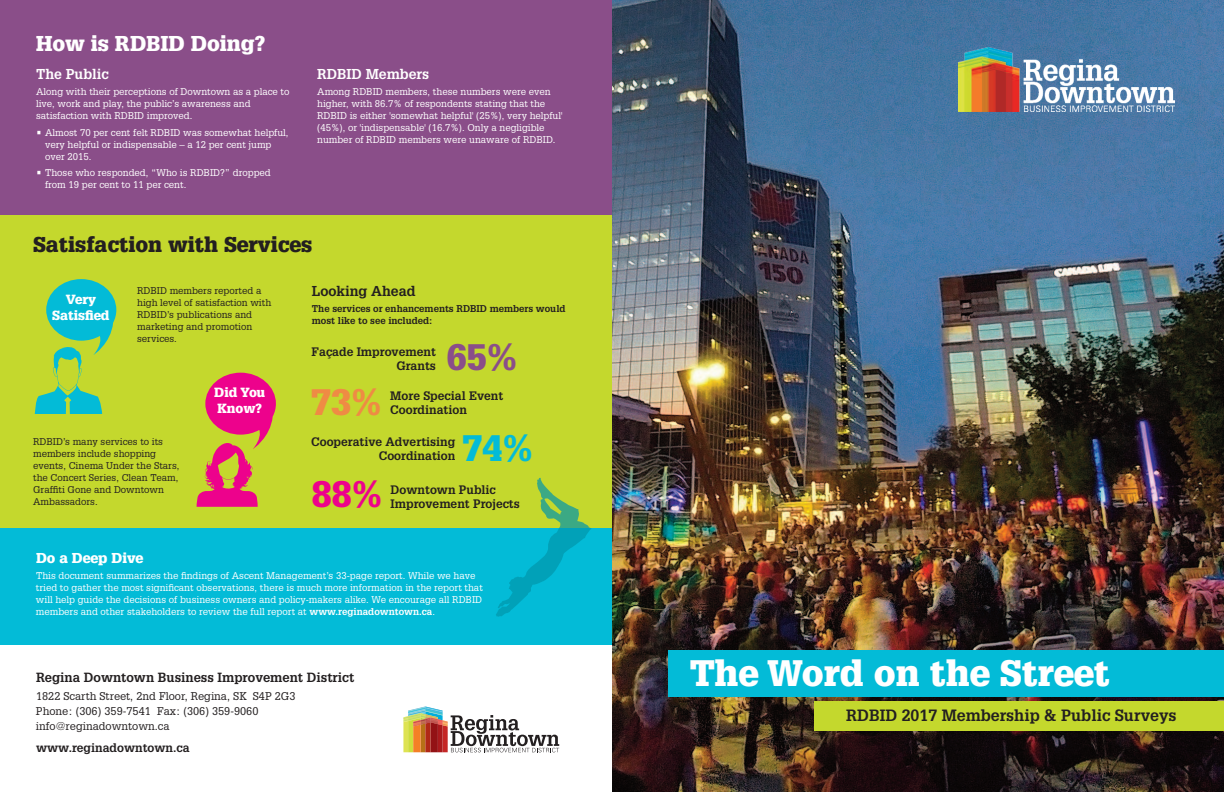
<style>
.page{position:relative;width:1224px;height:792px;background:#fff}
.page>*{position:absolute;margin:0;border:0;box-sizing:border-box;transform-origin:0 0}
.t1{font:900 36px "Glypha LT Std";color:#fff}
.t2{font:900 36px "Glypha LT Std";color:#03bbd7}
.t3{font:900 36px "Glypha LT Std";color:#ed028c}
.t4{font:900 36px "Glypha LT Std";color:#8a4e89}
.t5{font:900 36px "Glypha LT Std";color:#ef8b44}
.t6{font:900 21px "Glypha LT Std";color:#231f20}
.t7{font:900 21px "Glypha LT Std";color:#fff}
.t8{font:700 16px "Glypha LT";color:#231f20}
.t9{font:700 14px "Glypha LT";color:#fff}
.t10{font:700 14px "Glypha LT";color:#231f20}
.t11{font:900 14px "Glypha LT Std";color:#fff}
.t12{font:700 13px "Glypha LT";color:#231f20}
.t13{font:900 13px/15.6px "Glypha LT Std";color:#fff}
.t14{font:700 12px/14px "Glypha LT";color:#231f20;text-align:right}
.t15{font:11px/15px "Glypha LT Std";color:#231f20}
.t16{font:9.6px/12px "Glypha LT Std";color:#fff}
.t17{font:9.6px/12px "Glypha LT Std";color:#231f20}
.t18{font:700 9.6px/12px "Glypha LT";color:#231f20}
.s1{font-family:"Glypha LT";font-weight:700}
</style>
<div class="page">
<div style="left:1px;top:213px;width:613px;height:316px;background:#c4d82d"></div>
<div style="left:0;top:0;width:612px;height:215px;background:#8a4e89"></div>
<img style="left:612px;top:0;width:612px;height:792px">
<div style="left:668px;top:651px;width:556px;height:46px;background:#03bbd7"></div>
<div style="left:815px;top:701px;width:409px;height:30px;background:#c4d82d"></div>
<div style="left:0;top:529px;width:612px;height:116px;background:#03bbd7"></div>
<svg style="left:403px;top:706px;width:156px;height:46px"></svg>
<svg style="left:496px;top:478px;width:96px;height:139px"></svg>
<img style="left:959px;top:48px;width:216px;height:64px">
<svg style="left:197px;top:373px;width:79px;height:134px"></svg>
<svg style="left:35px;top:279px;width:81px;height:135px"></svg>
<h2 class="t7" style="left:36px;top:35px;width:231px">How is RDBID Doing?</h2>
<h3 class="t9" style="left:36px;top:66px;width:74px">The Public</h3>
<p class="t16" style="left:36px;top:86px;width:255px">Along with their perceptions of Downtown as a place to live, work and play, the public’s awareness and satisfaction with RDBID improved.</p>
<p class="t16" style="left:45px;top:127px;width:245px;text-indent:-9px">• Almost 70 per cent felt RDBID was somewhat helpful, very helpful or indispensable – a 12 per cent jump over 2015.</p>
<p class="t16" style="left:45px;top:167px;width:227px;text-indent:-9px">• Those who responded, “Who is RDBID?” dropped from 19 per cent to 11 per cent.</p>
<h3 class="t9" style="left:317px;top:66px;width:114px">RDBID Members</h3>
<p class="t16" style="left:317px;top:86px;width:247px">Among RDBID members, these numbers were even higher, with 86.7% of respondents stating that the RDBID is either 'somewhat helpful' (25%), very helpful' (45%), or 'indispensable' (16.7%). Only a negligible number of RDBID members were unaware of RDBID.</p>
<h2 class="t6" style="left:33px;top:237px;width:281px">Satisfaction with Services</h2>
<h3 class="t13" style="left:52px;top:293px;width:59px;text-align:center">Very<br>Satisfied</h3>
<p class="t17" style="left:137px;top:285px;width:136px">RDBID members reported a high level of satisfaction with<br>RDBID’s publications and marketing and promotion services.</p>
<h3 class="t13" style="left:214px;top:386px;width:52px">Did You<br>Know?</h3>
<p class="t17" style="left:33px;top:436px;width:148px">RDBID’s many services to its members include shopping events, Cinema Under the Stars, the Concert Series, Clean Team,<br>Graffiti Gone and Downtown<br>Ambassadors.</p>
<h3 class="t10" style="left:312px;top:282px;width:105px">Looking Ahead</h3>
<p class="t18" style="left:312px;top:302px;width:255px">The services or enhancements RDBID members would most like to see included:</p>
<p class="t14" style="left:312px;top:345px;width:126px">Façade Improvement<br>Grants</p>
<h1 class="t4" style="left:447px;top:343px;width:72px">65%</h1>
<h1 class="t5" style="left:311px;top:388px;width:72px">73%</h1>
<p class="t14" style="left:390px;top:388px;width:114px;text-align:left">More Special Event<br>Coordination</p>
<h1 class="t2" style="left:462px;top:434px;width:72px">74%</h1>
<p class="t14" style="left:311px;top:434px;width:146px">Cooperative Advertising<br>Coordination</p>
<h1 class="t3" style="left:312px;top:480px;width:72px">88%</h1>
<p class="t14" style="left:391px;top:482px;width:131px;text-align:left">Downtown Public<br>Improvement Projects</p>
<h3 class="t11" style="left:36px;top:553px;width:109px">Do a Deep Dive</h3>
<p class="t16" style="left:36px;top:570px;width:448px">This document summarizes the findings of Ascent Management’s 33-page report. While we have tried to gather the most significant observations, there is much more information in the report that will help guide the decisions of business owners and policy-makers alike. We encourage all RDBID members and other stakeholders to review the full report at <span class="s1">www.reginadowntown.ca</span>.</p>
<h3 class="t12" style="left:36px;top:670px;width:320px">Regina Downtown Business Improvement District</h3>
<p class="t15" style="left:36px;top:688px;width:261px">1822 Scarth Street, 2nd Floor, Regina, SK S4P 2G3<br>Phone: (306) 359-7541 Fax: (306) 359-9060 info@reginadowntown.ca</p>
<p class="t14" style="left:36px;top:740px;width:155px">www.reginadowntown.ca</p>
<h1 class="t1" style="left:691px;top:659px;width:421px">The Word on the Street</h1>
<h3 class="t8" style="left:846px;top:705px;width:332px">RDBID 2017 Membership &amp; Public Surveys</h3>
</div>
